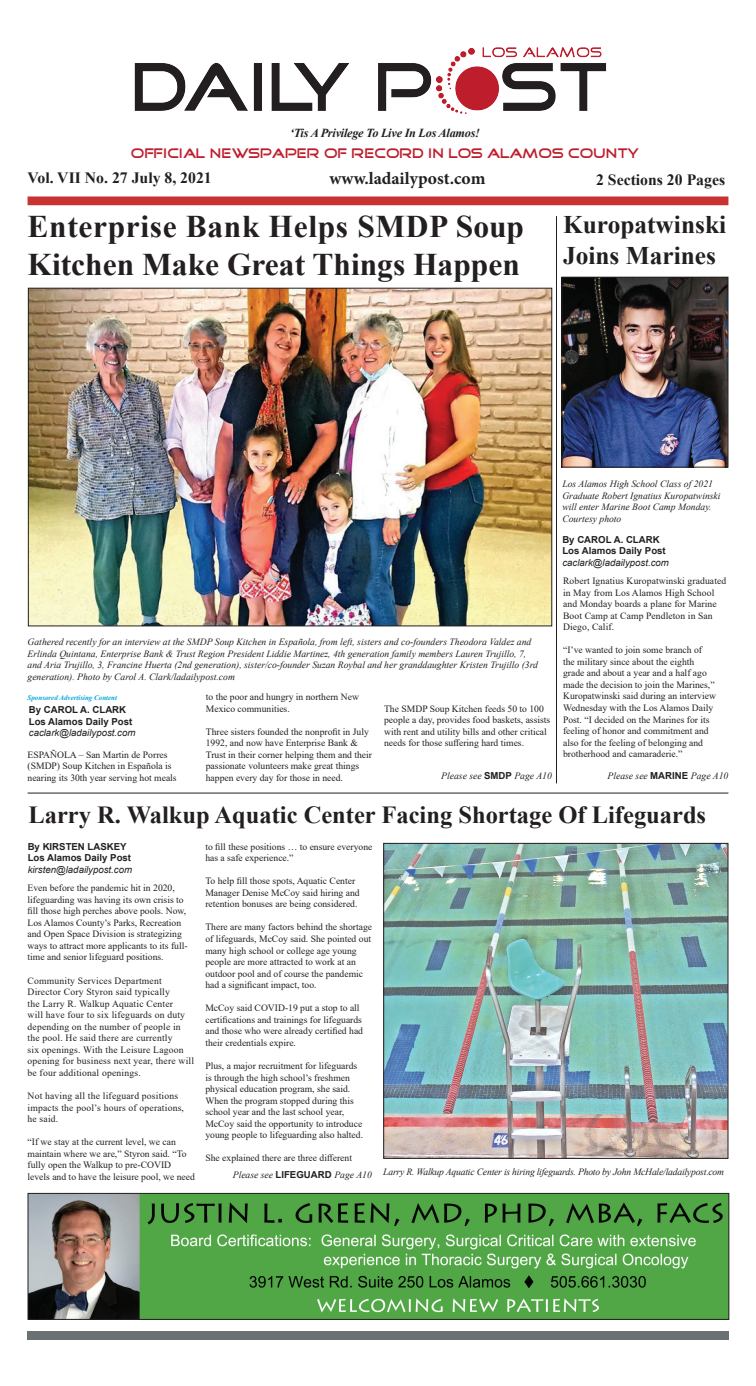
<style>
.page{position:relative;width:756px;height:1386px;background:#fff}
.page>*{position:absolute;margin:0;border:0;box-sizing:border-box;transform-origin:0 0}
.t1{font:700 31.5px/37.8px "Times New Roman";color:#231f20}
.t2{font:700 25.38px/30.4px "Times New Roman";color:#231f20}
.t3{font:700 24.5px "Times New Roman";color:#231f20}
.t4{font:700 17.5px "Minion Pro";letter-spacing:.005em;color:#231f20}
.t5{font:700 15.75px "Times New Roman";color:#231f20}
.t6{font:14px "Good Times";color:#be1d2c}
.t7{font:italic 700 12.25px "Times New Roman";letter-spacing:-.02em;color:#231f20}
.t8{font:9.62px/11.5px "Times New Roman";color:#231f20}
.t9{font:italic 9.62px/11.5px "Times New Roman";color:#231f20}
.t10{font:9.62px/11.5px "Times New Roman";letter-spacing:.02em;color:#231f20}
.t11{font:700 9.62px/11.5px "Arial";color:#231f20}
.t12{font:italic 9.62px "Times New Roman";letter-spacing:-.02em;color:#231f20}
.t13{font:italic 9.62px "Arial";color:#231f20}
.t14{font:italic 700 7px "Times New Roman";color:#00a4dd}
.s1{font-family:"Arial";font-weight:700;font-style:normal}
</style>
<div class="page">
<div style="left:28px;top:196px;width:700px;height:9px;background:#c83332"></div>
<img style="left:30px;top:1195px;width:697px;height:123px">
<div style="left:28px;top:1193px;width:701px;height:127px;border:1px solid #231f20"></div>
<img style="left:134px;top:47px;width:473px;height:67px">
<img style="left:385px;top:845px;width:341px;height:312px">
<div style="left:383px;top:843px;width:345px;height:316px;border:1px solid #231f20"></div>
<hr style="left:28px;top:793px;width:700px;height:1px;background:#231f20">
<img style="left:30px;top:290px;width:520px;height:334px">
<hr style="left:556px;top:216px;width:1px;height:567px;background:#231f20">
<img style="left:564px;top:279px;width:162px;height:187px">
<div style="left:562px;top:277px;width:166px;height:191px;border:1px solid #231f20"></div>
<p class="t7" style="left:290px;top:124px;width:191px">‘Tis A Privilege To Live In Los Alamos!</p>
<h3 class="t6" style="left:131px;top:147px;width:510px">OFFICIAL NEWSPAPER OF RECORD IN LOS ALAMOS COUNTY</h3>
<h3 class="t5" style="left:28px;top:166px;width:186px">Vol. VII No. 27 July 8, 2021</h3>
<h3 class="t4" style="left:330px;top:166px;width:157px">www.ladailypost.com</h3>
<h3 class="t5" style="left:596px;top:169px;width:131px">2 Sections 20 Pages</h3>
<h1 class="t1" style="left:28px;top:207px;width:498px">Enterprise Bank Helps SMDP Soup<br>Kitchen Make Great Things Happen</h1>
<h2 class="t2" style="left:563px;top:209px;width:165px">Kuropatwinski<br>Joins Marines</h2>
<p class="t9" style="left:28px;top:636px;width:512px">Gathered recently for an interview at the SMDP Soup Kitchen in Española, from left, sisters and co-founders Theodora Valdez and Erlinda Quintana, Enterprise Bank &amp; Trust Region President Liddie Martinez, 4th generation family members Lauren Trujillo, 7, and Aria Trujillo, 3, Francine Huerta (2nd generation), sister/co-founder Suzan Roybal and her granddaughter Kristen Trujillo (3rd generation). Photo by Carol A. Clark/ladailypost.com</p>
<p class="t14" style="left:28px;top:693px;width:91px">Sponsored Advertising Content</p>
<p class="t11" style="left:29px;top:704px;width:105px">By CAROL A. CLARK<br>Los Alamos Daily Post</p>
<p class="t13" style="left:29px;top:727px;width:108px">caclark@ladailypost.com</p>
<p class="t8" style="left:28px;top:748px;width:151px">ESPAÑOLA – San Martin de Porres (SMDP) Soup Kitchen in Española is nearing its 30th year serving hot meals</p>
<p class="t8" style="left:206px;top:691px;width:155px">to the poor and hungry in northern New<br>Mexico communities.</p>
<p class="t8" style="left:206px;top:725px;width:168px">Three sisters founded the nonprofit in July 1992, and now have Enterprise Bank &amp; Trust in their corner helping them and their passionate volunteers make great things happen every day for those in need.</p>
<p class="t8" style="left:384px;top:702px;width:168px">The SMDP Soup Kitchen feeds 50 to 100 people a day, provides food baskets, assists with rent and utility bills and other critical needs for those suffering hard times.</p>
<p class="t9" style="left:441px;top:770px;width:112px">Please see <span class="s1">SMDP</span> Page A10</p>
<p class="t9" style="left:562px;top:478px;width:160px">Los Alamos High School Class of 2021<br>Graduate Robert Ignatius Kuropatwinski will enter Marine Boot Camp Monday.<br>Courtesy photo</p>
<p class="t11" style="left:562px;top:534px;width:105px">By CAROL A. CLARK<br>Los Alamos Daily Post</p>
<p class="t13" style="left:562px;top:556px;width:108px">caclark@ladailypost.com</p>
<p class="t8" style="left:563px;top:575px;width:165px">Robert Ignatius Kuropatwinski graduated in May from Los Alamos High School and Monday boards a plane for Marine<br>Boot Camp at Camp Pendleton in San<br>Diego, Calif.</p>
<p class="t8" style="left:563px;top:644px;width:154px">“I’ve wanted to join some branch of the military since about the eighth grade and about a year and a half ago made the decision to join the Marines,” Kuropatwinski said during an interview Wednesday with the Los Alamos Daily Post. “I decided on the Marines for its feeling of honor and commitment and also for the feeling of belonging and brotherhood and camaraderie.”</p>
<p class="t9" style="left:608px;top:770px;width:122px">Please see <span class="s1">MARINE</span> Page A10</p>
<h3 class="t3" style="left:29px;top:797px;width:679px">Larry R. Walkup Aquatic Center Facing Shortage Of Lifeguards</h3>
<p class="t11" style="left:28px;top:841px;width:105px">By KIRSTEN LASKEY<br>Los Alamos Daily Post</p>
<p class="t13" style="left:28px;top:863px;width:106px">kirsten@ladailypost.com</p>
<p class="t8" style="left:28px;top:882px;width:162px">Even before the pandemic hit in 2020, lifeguarding was having its own crisis to fill those high perches above pools. Now, Los Alamos County’s Parks, Recreation and Open Space Division is strategizing ways to attract more applicants to its full&shy;time and senior lifeguard positions.</p>
<p class="t10" style="left:28px;top:974px;width:168px">Community Services Department Director Cory Styron said typically<br>the Larry R. Walkup Aquatic Center<br>will have four to six lifeguards on duty depending on the number of people in the pool. He said there are currently<br>six openings. With the Leisure Lagoon opening for business next year, there will be four additional openings.</p>
<p class="t10" style="left:28px;top:1090px;width:158px">Not having all the lifeguard positions impacts the pool’s hours of operations, he said.</p>
<p class="t8" style="left:28px;top:1136px;width:169px">“If we stay at the current level, we can maintain where we are,” Styron said. “To fully open the Walkup to pre-COVID levels and to have the leisure pool, we need</p>
<p class="t8" style="left:205px;top:840px;width:169px">to fill these positions … to ensure everyone has a safe experience.”</p>
<p class="t8" style="left:205px;top:875px;width:156px">To help fill those spots, Aquatic Center<br>Manager Denise McCoy said hiring and retention bonuses are being considered.</p>
<p class="t8" style="left:205px;top:921px;width:168px">There are many factors behind the shortage of lifeguards, McCoy said. She pointed out many high school or college age young people are more attracted to work at an outdoor pool and of course the pandemic had a significant impact, too.</p>
<p class="t8" style="left:205px;top:1002px;width:159px">McCoy said COVID-19 put a stop to all certifications and trainings for lifeguards and those who were already certified had their credentials expire.</p>
<p class="t8" style="left:205px;top:1060px;width:159px">Plus, a major recruitment for lifeguards is through the high school’s freshmen physical education program, she said.<br>When the program stopped during this school year and the last school year, McCoy said the opportunity to introduce young people to lifeguarding also halted.</p>
<p class="t8" style="left:205px;top:1152px;width:148px">She explained there are three different</p>
<p class="t9" style="left:233px;top:1169px;width:141px">Please see <span class="s1">LIFEGUARD</span> Page A10</p>
<p class="t12" style="left:383px;top:1165px;width:342px">Larry R. Walkup Aquatic Center is hiring lifeguards. Photo by John McHale/ladailypost.com</p>
</div>
